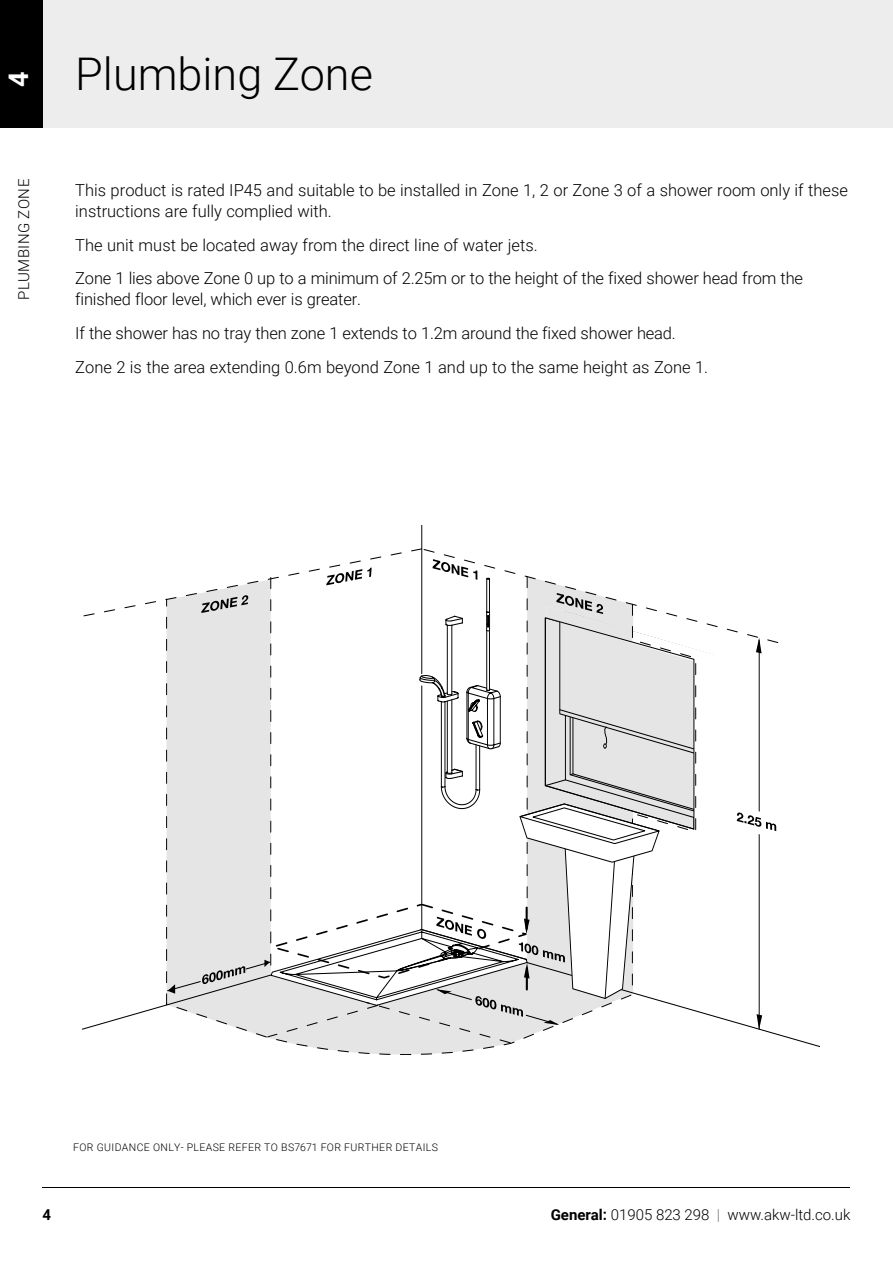
<style>
.page{position:relative;width:893px;height:1263px;background:#fff}
.page>*{position:absolute;margin:0;border:0;box-sizing:border-box;transform-origin:0 0}
.t1{font:300 45px "Roboto";color:#000}
.t2{font:700 27px "Roboto";color:#fdfdfd}
.t3{font:300 16.5px/21px "Roboto";color:#000}
.t4{font:300 15px "Roboto";color:#000}
.t5{font:300 15px "Roboto";letter-spacing:.035em;color:#000}
.t6{font:700 15px "Roboto";color:#000}
.t7{font:300 10.5px "Roboto";letter-spacing:.035em;color:#000}
.s1{font-weight:700}
.s2{color:#767676}
</style>
<div class="page">
<div style="left:0;top:0;width:893px;height:128px;background:#ededed"></div>
<div style="left:0;top:0;width:43px;height:128px;background:#000"></div>
<svg style="left:81px;top:548px;width:739px;height:505px"></svg>
<hr style="left:43px;top:1187px;width:807px;height:1px;background:#000">
<h2 class="t2" style="left:0;top:87px;width:17px;rotate:-90deg">4</h2>
<p class="t5" style="left:13px;top:300px;width:123px;rotate:-90deg">Plumbi ng Zone</p>
<h1 class="t1" style="left:75px;top:42px;width:299px">Plumbing Zone</h1>
<p class="t3" style="left:75px;top:179px;width:774px">This product is rated IP45 and suitable to be installed in Zone 1, 2 or Zone 3 of a shower room only if these instructions are fully complied with.</p>
<p class="t3" style="left:75px;top:234px;width:464px">The unit must be located away from the direct line of water jets.</p>
<p class="t3" style="left:75px;top:267px;width:729px">Zone 1 lies above Zone 0 up to a minimum of 2.25m or to the height of the fixed shower head from the finished floor level, which ever is greater.</p>
<p class="t3" style="left:75px;top:322px;width:602px">If the shower has no tray then zone 1 extends to 1.2m around the fixed shower head.</p>
<p class="t3" style="left:75px;top:356px;width:634px">Zone 2 is the area extending 0.6m beyond Zone 1 and up to the same height as Zone 1.</p>
<p class="t7" style="left:73px;top:1139px;width:88px">FOR GUIDANCE ONL</p>
<p class="t7" style="left:174px;top:1139px;width:27px">Y- PLEA</p>
<p class="t7" style="left:213px;top:1139px;width:30px">SE REFE</p>
<p class="t7" style="left:254px;top:1139px;width:185px">R TO BS7671 FO R FURTHER DETAILS</p>
<p class="t6" style="left:43px;top:1204px;width:10px">4</p>
<p class="t4" style="left:551px;top:1204px;width:301px"><span class="s1">General:</span> 01905 823 298 <span class="s2">|</span> www.akw-ltd.co.uk</p>
</div>
